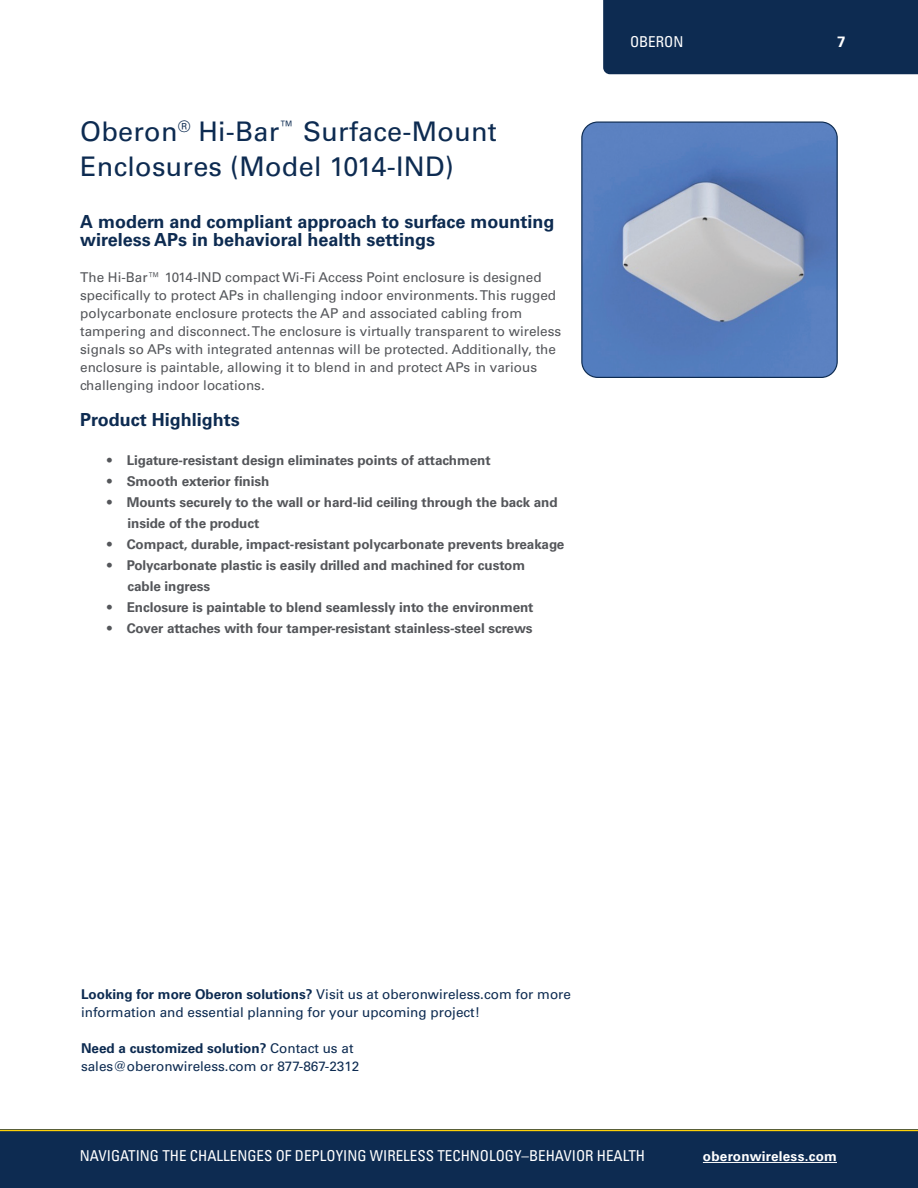
<style>
.page{position:relative;width:918px;height:1188px;background:#fff}
.page>*{position:absolute;margin:0;border:0;box-sizing:border-box;transform-origin:0 0}
.t1{font:27px/34.5px "Univers LT Std";letter-spacing:.01em;color:#0d2b51}
.t2{font:700 18px/18px "Univers LT Std";color:#0d2b51}
.t3{font:condensed 15px "Univers LT Std";color:#fff}
.t4{font:700 15px "Univers LT Std";color:#fff}
.t5{font:13.5px/18px "Univers LT Std";color:#54565a}
.t6{font:700 13.5px/21px "Univers LT Std";letter-spacing:-.005em;color:#54565a}
.t7{font:13.5px/18px "Univers LT Std";color:#0d2b51}
.t8{font:700 13.5px "Univers LT Std";letter-spacing:.02em;color:#fff}
.s1{font-weight:700}
</style>
<div class="page">
<div style="left:0;top:1130px;width:918px;height:58px;background:#0d2b51"></div>
<hr style="left:0;top:1130px;width:918px;height:1px;background:#fdd008">
<div style="left:603px;top:0;width:315px;height:74px;background:#0d2b51"></div>
<hr style="left:703px;top:1162px;width:134px;height:1px;background:#fff">
<img style="left:583px;top:123px;width:253px;height:253px">
<div style="left:581px;top:121px;width:257px;height:257px;border:1px solid #0d2b51;border-radius:16px"></div>
<h1 class="t1" style="left:80px;top:114px;width:418px">Oberon<sup>®</sup> Hi-Bar<sup>™</sup> Surface-Mount<br>Enclosures (Model 1014-IND)</h1>
<h2 class="t2" style="left:80px;top:213px;width:476px">A modern and compliant approach to surface mounting wireless APs in behavioral health settings</h2>
<p class="t5" style="left:80px;top:269px;width:483px">The Hi-Bar™ 1014-IND compact Wi-Fi Access Point enclosure is designed specifically to protect APs in challenging indoor environments. This rugged polycarbonate enclosure protects the AP and associated cabling from tampering and disconnect. The enclosure is virtually transparent to wireless signals so APs with integrated antennas will be protected. Additionally, the enclosure is paintable, allowing it to blend in and protect APs in various challenging indoor locations.</p>
<h2 class="t2" style="left:80px;top:411px;width:161px">Product Highlights</h2>
<p class="t6" style="left:107px;top:450px;width:385px">• Ligature-resistant design eliminates points of attachment</p>
<p class="t6" style="left:107px;top:471px;width:164px">• Smooth exterior finish</p>
<p class="t6" style="left:127px;top:492px;width:432px;text-indent:-20px">• Mounts securely to the wall or hard-lid ceiling through the back and inside of the product</p>
<p class="t6" style="left:107px;top:534px;width:459px">• Compact, durable, impact-resistant polycarbonate prevents breakage</p>
<p class="t6" style="left:127px;top:555px;width:399px;text-indent:-20px">• Polycarbonate plastic is easily drilled and machined for custom cable ingress</p>
<p class="t6" style="left:107px;top:597px;width:428px">• Enclosure is paintable to blend seamlessly into the environment</p>
<p class="t6" style="left:107px;top:618px;width:427px">• Cover attaches with four tamper-resistant stainless-steel screws</p>
<p class="t3" style="left:630px;top:32px;width:55px">OBERON</p>
<p class="t4" style="left:837px;top:33px;width:10px">7</p>
<p class="t7" style="left:81px;top:985px;width:492px"><span class="s1">Looking for more Oberon solutions?</span> Visit us at oberonwireless.com for more information and essential planning for your upcoming project!</p>
<p class="t7" style="left:81px;top:1039px;width:280px"><span class="s1">Need a customized solution?</span> Contact us at sales@oberonwireless.com or 877-867-2312</p>
<p class="t3" style="left:80px;top:1147px;width:567px">NAVIGATING THE CHALLENGES OF DEPLOYING WIRELESS TECHNOLOGY–BEHAVIOR HEALTH</p>
<p class="t8" style="left:703px;top:1148px;width:136px">oberonwireless.com</p>
</div>
